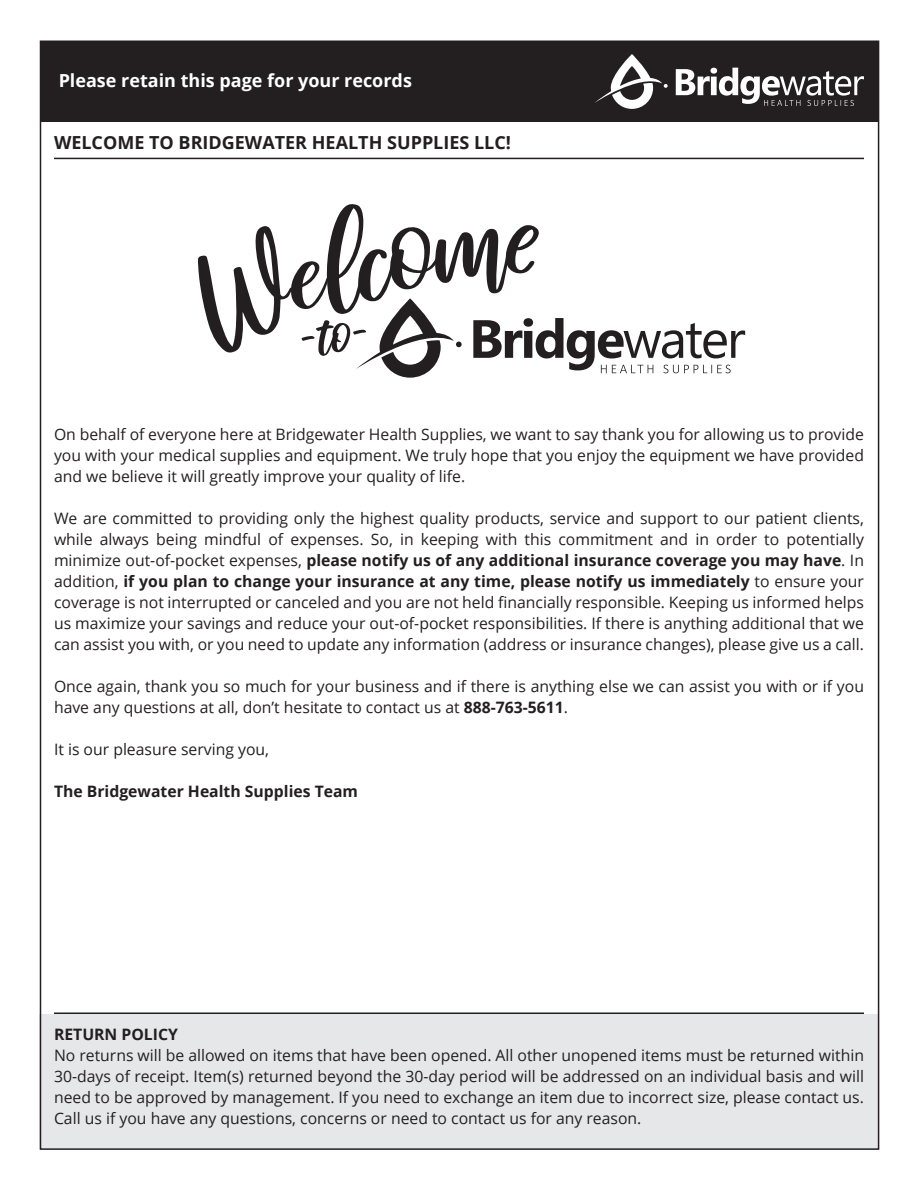
<style>
.page{position:relative;width:918px;height:1188px;background:#fff}
.page>*{position:absolute;margin:0;border:0;box-sizing:border-box;transform-origin:0 0}
.t1{font:700 18px "Open Sans";color:#231f20}
.t2{font:700 18px "Open Sans";color:#fff}
.t3{font:15.75px/21px "Open Sans";color:#231f20;text-align:justify}
.t4{font:700 15.75px "Open Sans";color:#231f20}
.s1{font-weight:700}
</style>
<div class="page">
<div style="left:40px;top:1014px;width:838px;height:135px;background:#e6e7e9"></div>
<div style="left:40px;top:41px;width:839px;height:81px;background:#231f20"></div>
<svg style="left:676px;top:68px;width:188px;height:38px"></svg>
<svg style="left:595px;top:54px;width:73px;height:55px"></svg>
<hr style="left:54px;top:158px;width:810px;height:1px;background:#231f20">
<hr style="left:54px;top:1012px;width:810px;height:2px;background:#231f20">
<svg style="left:198px;top:204px;width:547px;height:174px"></svg>
<p class="t2" style="left:59px;top:68px;width:355px">Please retain this page for your records</p>
<p class="t1" style="left:54px;top:130px;width:459px">WELCOME TO BRIDGEWATER HEALTH SUPPLIES LLC!</p>
<p class="t3" style="left:54px;top:423px;width:812px">On behalf of everyone here at Bridgewater Health Supplies, we want to say thank you for allowing us to provide you with your medical supplies and equipment. We truly hope that you enjoy the equipment we have provided and we believe it will greatly improve your quality of life.</p>
<p class="t3" style="left:54px;top:507px;width:812px">We are committed to providing only the highest quality products, service and support to our patient clients, while always being mindful of expenses. So, in keeping with this commitment and in order to potentially minimize out-of-pocket expenses, <span class="s1">please notify us of any additional insurance coverage you may have</span>. In addition, <span class="s1">if you plan to change your insurance at any time, please notify us immediately</span> to ensure your coverage is not interrupted or canceled and you are not held financially responsible. Keeping us informed helps us maximize your savings and reduce your out-of-pocket responsibilities. If there is anything additional that we can assist you with, or you need to update any information (address or insurance changes), please give us a call.</p>
<p class="t3" style="left:54px;top:675px;width:812px">Once again, thank you so much for your business and if there is anything else we can assist you with or if you have any questions at all, don’t hesitate to contact us at <span class="s1">888-763-5611</span>.</p>
<p class="t3" style="left:54px;top:738px;width:217px">It is our pleasure serving you,</p>
<p class="t4" style="left:54px;top:780px;width:306px">The Bridgewater Health Supplies Team</p>
<p class="t4" style="left:54px;top:1023px;width:125px">RETURN POLICY</p>
<p class="t3" style="left:54px;top:1044px;width:812px">No returns will be allowed on items that have been opened. All other unopened items must be returned within 30-days of receipt. Item(s) returned beyond the 30-day period will be addressed on an individual basis and will need to be approved by management. If you need to exchange an item due to incorrect size, please contact us.<br>Call us if you have any questions, concerns or need to contact us for any reason.</p>
</div>
